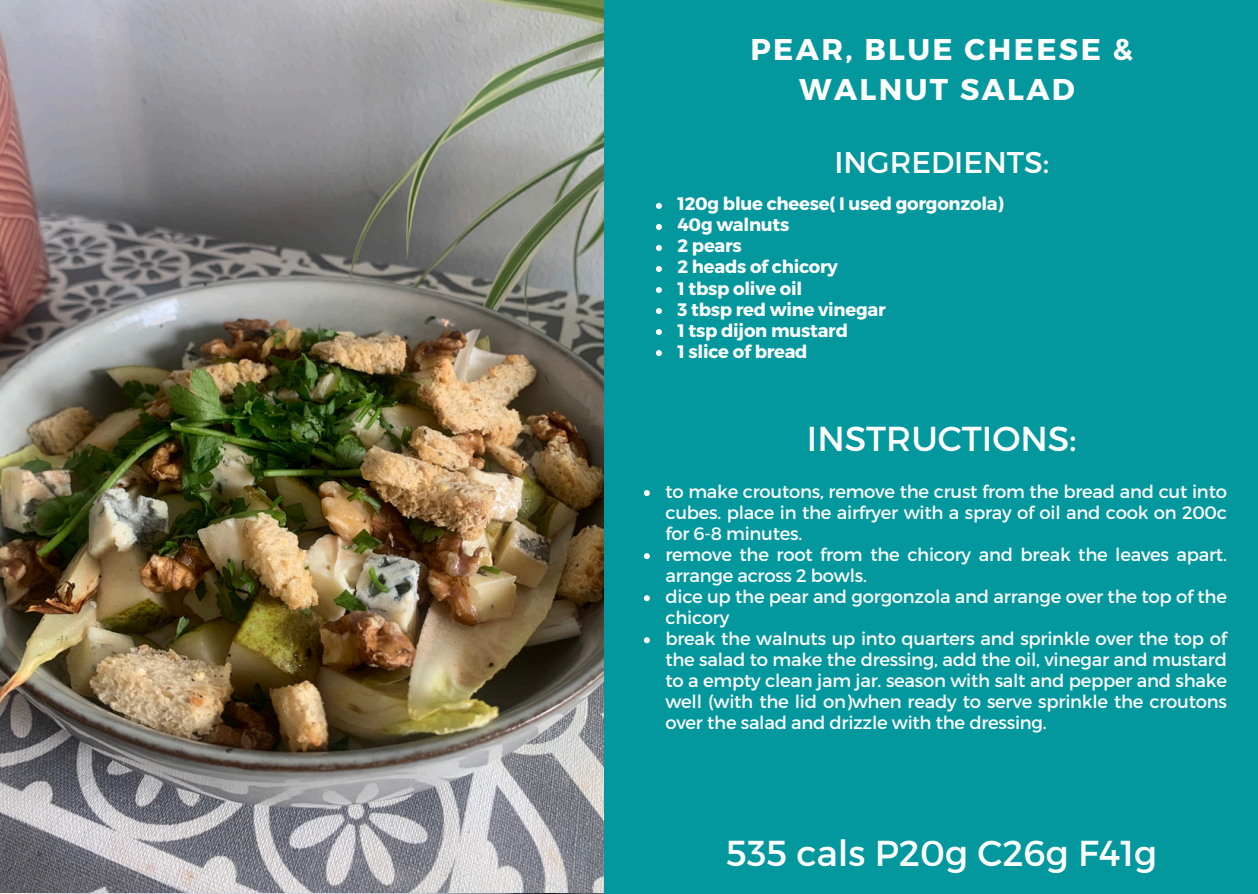
<style>
.page{position:relative;width:1258px;height:894px;background:#fff}
.page>*{position:absolute;margin:0;border:0;box-sizing:border-box;transform-origin:0 0}
.t1{font:36px "Montserrat";color:#feffff}
.t2{font:34.5px "Montserrat";color:#fff}
.t3{font:700 30px/40.5px "Montserrat";letter-spacing:.08em;color:#fff;text-align:center}
.t4{font:30px "Montserrat";color:#fff}
.t5{font:18px/21px "Montserrat";letter-spacing:-.015em;color:#fff;text-align:justify}
.t6{font:700 18px "Montserrat";letter-spacing:-.015em;color:#fff}
</style>
<div class="page">
<div style="left:0;top:0;width:1258px;height:893px;background:#03989e"></div>
<img style="left:0;top:0;width:603px;height:892px">
<svg style="left:656px;top:203px;width:6px;height:6px"></svg>
<svg style="left:656px;top:224px;width:6px;height:6px"></svg>
<svg style="left:656px;top:245px;width:6px;height:6px"></svg>
<svg style="left:656px;top:266px;width:6px;height:6px"></svg>
<svg style="left:656px;top:287px;width:6px;height:6px"></svg>
<svg style="left:656px;top:308px;width:6px;height:6px"></svg>
<svg style="left:656px;top:329px;width:6px;height:6px"></svg>
<svg style="left:656px;top:350px;width:6px;height:6px"></svg>
<svg style="left:644px;top:490px;width:6px;height:6px"></svg>
<svg style="left:644px;top:553px;width:6px;height:6px"></svg>
<svg style="left:644px;top:595px;width:6px;height:6px"></svg>
<svg style="left:644px;top:637px;width:6px;height:6px"></svg>
<p class="t3" style="left:750px;top:27px;width:384px">PEAR, BLUE CHEESE &amp;<br>WALNUT SALAD</p>
<p class="t4" style="left:834px;top:142px;width:216px">INGREDIENTS:</p>
<p class="t6" style="left:677px;top:192px;width:328px">120g blue cheese( I used gorgonzola)</p>
<h3 class="t6" style="left:677px;top:213px;width:113px">40g walnuts</h3>
<h4 class="t6" style="left:677px;top:234px;width:66px">2 pears</h4>
<p class="t6" style="left:677px;top:255px;width:162px">2 heads of chicory</p>
<p class="t6" style="left:677px;top:276px;width:126px">1 tbsp olive oil</p>
<p class="t6" style="left:677px;top:297px;width:210px">3 tbsp red wine vinegar</p>
<p class="t6" style="left:677px;top:318px;width:172px">1 tsp dijon mustard</p>
<p class="t6" style="left:677px;top:339px;width:132px">1 slice of bread</p>
<p class="t2" style="left:807px;top:415px;width:271px">INSTRUCTIONS:</p>
<h1 class="t5" style="left:665px;top:479px;width:563px">to make croutons, remove the crust from the bread and cut into cubes. place in the airfryer with a spray of oil and cook on 200c for 6-8 minutes.</h1>
<p class="t5" style="left:665px;top:542px;width:563px">remove the root from the chicory and break the leaves apart. arrange across 2 bowls.</p>
<p class="t5" style="left:665px;top:584px;width:563px">dice up the pear and gorgonzola and arrange over the top of the chicory</p>
<p class="t5" style="left:665px;top:626px;width:563px">break the walnuts up into quarters and sprinkle over the top of the salad to make the dressing, add the oil, vinegar and mustard to a empty clean jam jar. season with salt and pepper and shake well (with the lid on)when ready to serve sprinkle the croutons over the salad and drizzle with the dressing.</p>
<p class="t1" style="left:726px;top:829px;width:433px">535 cals P20g C26g F41g</p>
</div>
